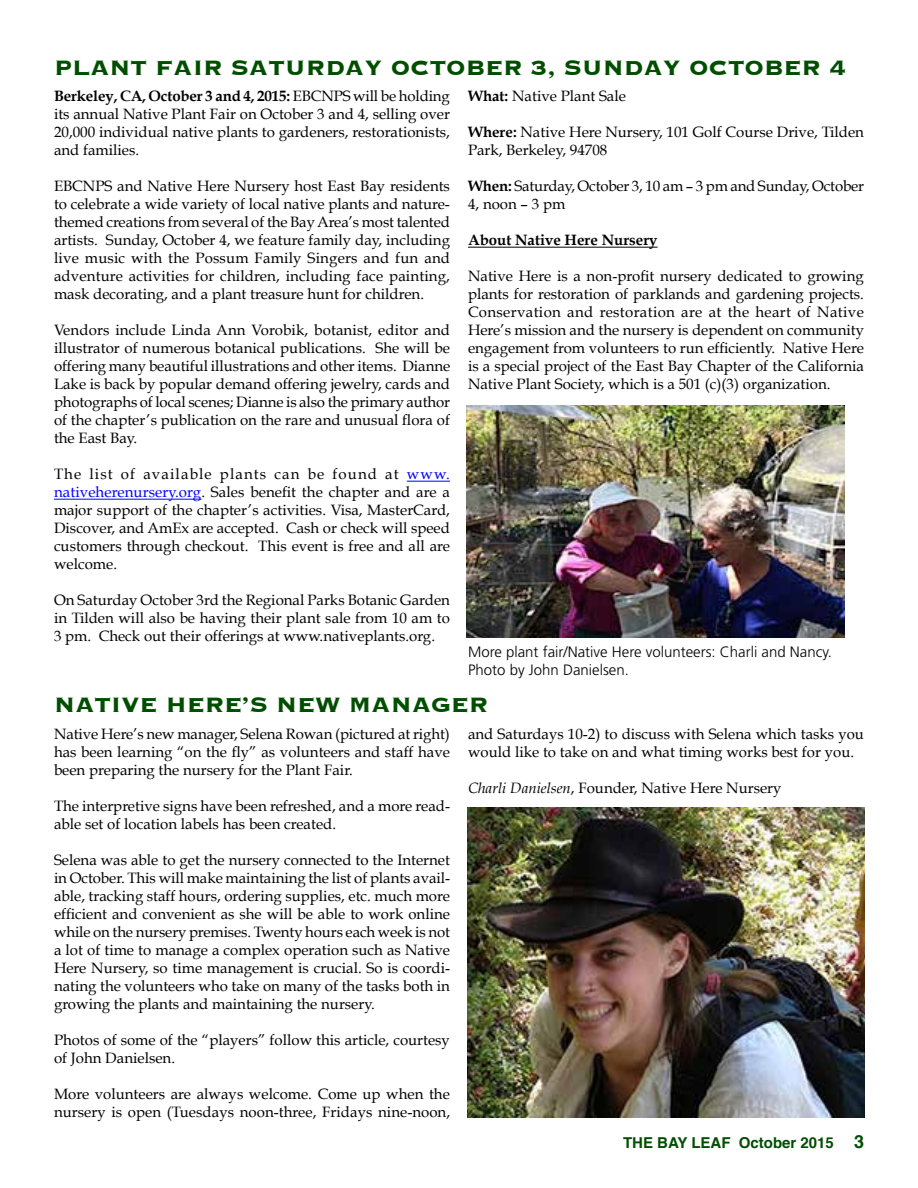
<style>
.page{position:relative;width:918px;height:1188px;background:#fff}
.page>*{position:absolute;margin:0;border:0;box-sizing:border-box;transform-origin:0 0}
.t1{font:700 27px "Copperplate";color:#004e00}
.t2{font:15px/18px "Book Antiqua";color:#000;text-align:justify}
.t3{font:300 15px/18px "Frutiger";color:#000}
.t4{font:700 15px "Helvetica";color:#004e00}
.t5{font:700 15px "Book Antiqua";color:#000}
.s1{font-weight:700}
.s2{color:#00f}
.s3{font-style:italic}
.s4{font-size:18px}
</style>
<div class="page">
<hr style="left:407px;top:481px;width:43px;height:1px;background:#00f">
<hr style="left:54px;top:499px;width:147px;height:1px;background:#00f">
<hr style="left:468px;top:247px;width:190px;height:1px;background:#000">
<img style="left:466px;top:405px;width:378px;height:232px">
<img style="left:468px;top:808px;width:396px;height:310px">
<h1 class="t1" style="left:54px;top:50px;width:793px">PLANT FAIR SATURDAY OCTOBER 3, SUNDAY OCTOBER 4</h1>
<p class="t2" style="left:54px;top:87px;width:398px"><span class="s1">Berkeley, CA, October 3 and 4, 2015:</span> EBCNPS will be holding its annual Native Plant Fair on October 3 and 4, selling over 20,000 individual native plants to gardeners, restorationists, and families.</p>
<p class="t2" style="left:54px;top:177px;width:398px">EBCNPS and Native Here Nursery host East Bay residents to celebrate a wide variety of local native plants and nature&shy;themed creations from several of the Bay Area’s most talented artists. Sunday, October 4, we feature family day, including live music with the Possum Family Singers and fun and adventure activities for children, including face painting, mask decorating, and a plant treasure hunt for children.</p>
<p class="t2" style="left:54px;top:321px;width:398px">Vendors include Linda Ann Vorobik, botanist, editor and illustrator of numerous botanical publications. She will be offering many beautiful illustrations and other items. Dianne Lake is back by popular demand offering jewelry, cards and photographs of local scenes; Dianne is also the primary author of the chapter’s publication on the rare and unusual flora of the East Bay.</p>
<p class="t2" style="left:54px;top:465px;width:398px">The list of available plants can be found at <span class="s2">www. nativeherenursery.org</span>. Sales benefit the chapter and are a major support of the chapter’s activities. Visa, MasterCard, Discover, and AmEx are accepted. Cash or check will speed customers through checkout. This event is free and all are welcome.</p>
<p class="t2" style="left:54px;top:591px;width:398px">On Saturday October 3rd the Regional Parks Botanic Garden in Tilden will also be having their plant sale from 10 am to 3 pm. Check out their offerings at www.nativeplants.org.</p>
<p class="t2" style="left:468px;top:87px;width:160px"><span class="s1">What:</span> Native Plant Sale</p>
<p class="t2" style="left:468px;top:123px;width:398px"><span class="s1">Where:</span> Native Here Nursery, 101 Golf Course Drive, Tilden<br>Park, Berkeley, 94708</p>
<p class="t2" style="left:468px;top:177px;width:398px"><span class="s1">When:</span> Saturday, October 3, 10 am – 3 pm and Sunday, October<br>4, noon – 3 pm</p>
<p class="t5" style="left:468px;top:231px;width:191px">About Native Here Nursery</p>
<p class="t2" style="left:468px;top:267px;width:398px">Native Here is a non-profit nursery dedicated to growing plants for restoration of parklands and gardening projects.<br>Conservation and restoration are at the heart of Native Here’s mission and the nursery is dependent on community engagement from volunteers to run efficiently. Native Here is a special project of the East Bay Chapter of the California Native Plant Society, which is a 501 (c)(3) organization.</p>
<p class="t3" style="left:468px;top:643px;width:365px">More plant fair/Native Here volunteers: Charli and Nancy.<br>Photo by John Danielsen.</p>
<h1 class="t1" style="left:54px;top:687px;width:436px">NATIVE HERE’S NEW MANAGER</h1>
<p class="t2" style="left:54px;top:725px;width:397px">Native Here’s new manager, Selena Rowan (pictured at right) has been learning “on the fly” as volunteers and staff have been preparing the nursery for the Plant Fair.</p>
<p class="t2" style="left:54px;top:797px;width:398px">The interpretive signs have been refreshed, and a more read&shy;able set of location labels has been created.</p>
<p class="t2" style="left:54px;top:851px;width:398px">Selena was able to get the nursery connected to the Internet in October. This will make maintaining the list of plants avail&shy;able, tracking staff hours, ordering supplies, etc. much more efficient and convenient as she will be able to work online while on the nursery premises. Twenty hours each week is not a lot of time to manage a complex operation such as Native Here Nursery, so time management is crucial. So is coordi&shy;nating the volunteers who take on many of the tasks both in growing the plants and maintaining the nursery.</p>
<p class="t2" style="left:54px;top:1031px;width:398px">Photos of some of the “players” follow this article, courtesy of John Danielsen.</p>
<p class="t2" style="left:54px;top:1085px;width:398px">More volunteers are always welcome. Come up when the nursery is open (Tuesdays noon-three, Fridays nine-noon,</p>
<p class="t2" style="left:468px;top:725px;width:397px">and Saturdays 10-2) to discuss with Selena which tasks you would like to take on and what timing works best for you.</p>
<p class="t2" style="left:468px;top:779px;width:315px"><span class="s3">Charli Danielsen</span>, Founder, Native Here Nursery</p>
<p class="t4" style="left:623px;top:1131px;width:242px">THE BAY LEAF October 2015 <span class="s4">3</span></p>
</div>
